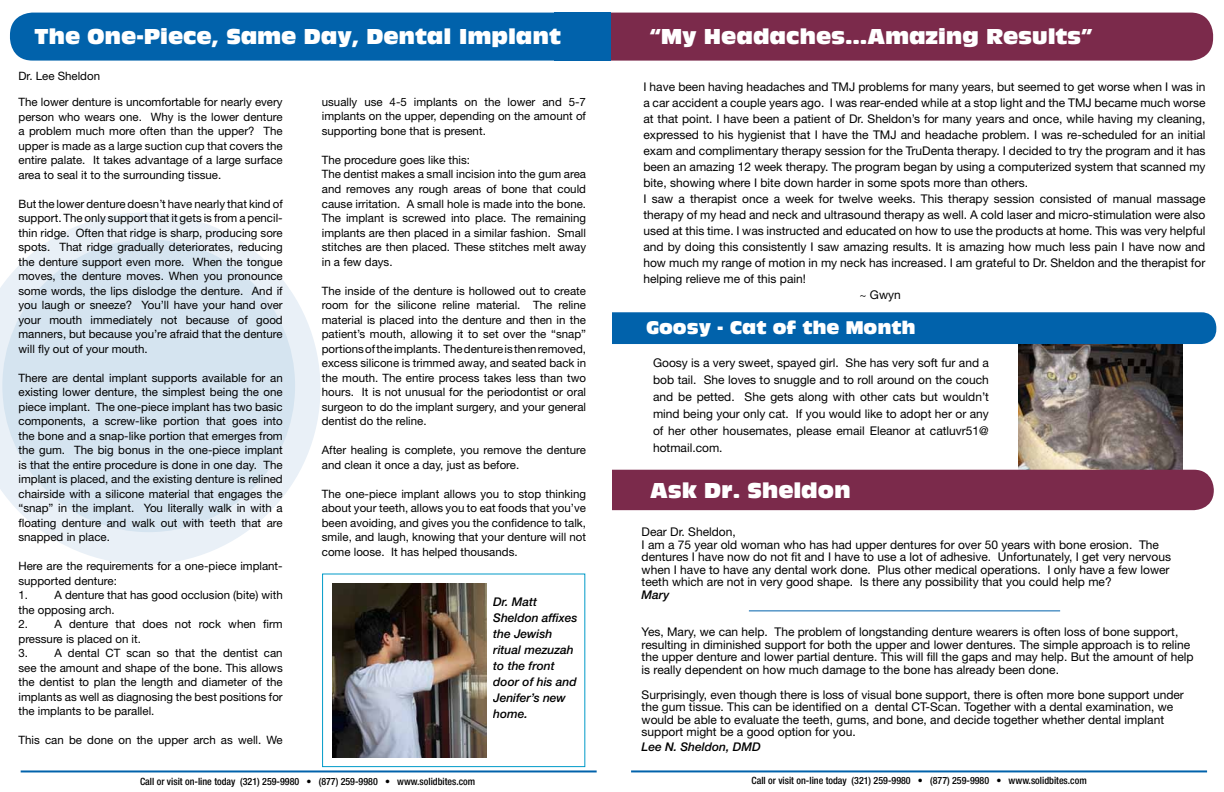
<style>
.page{position:relative;width:1224px;height:792px;background:#fff}
.page>*{position:absolute;margin:0;border:0;box-sizing:border-box;transform-origin:0 0}
.t1{font:20px "Antique Olive Compact";color:#fff}
.t2{font:17px "Antique Olive Compact";color:#fff}
.t3{font:12px/12.5px "Helvetica Neue";color:#000}
.t4{font:italic 500 12px/16px "Helvetica Neue";color:#000}
.t5{font:11.5px/14.5px "Helvetica Neue";color:#000;text-align:justify}
.t6{font:500 condensed 10px "Helvetica Neue";color:#000}
</style>
<div class="page">
<svg style="left:0;top:213px;width:320px;height:351px;fill:#e9f0f7"></svg>
<div style="left:2px;top:239px;width:293px;height:293px;background:#d5e4f0;border-radius:50%"></div>
<img style="left:1019px;top:344px;width:164px;height:126px">
<hr style="left:21px;top:770px;width:576px;height:2px;background:#0162ab">
<div style="left:589px;top:13px;width:624px;height:48px;background:#7b2a4b;border-radius:22px"></div>
<hr style="left:631px;top:770px;width:576px;height:2px;background:#0162ab">
<div style="left:596px;top:312px;width:620px;height:32px;background:#0162ab;border-radius:15px"></div>
<div style="left:592px;top:470px;width:622px;height:40px;background:#7b2a4b;border-radius:20px"></div>
<div style="left:589px;top:292px;width:22px;height:270px;background:#fff"></div>
<img style="left:333px;top:583px;width:153px;height:174px">
<div style="left:554px;top:13px;width:57px;height:48px;background:#0162ab"></div>
<div style="left:10px;top:13px;width:594px;height:48px;background:#0162ab;border-radius:22px"></div>
<div style="left:322px;top:574px;width:263px;height:193px;border:1px solid #009ac8"></div>
<hr style="left:749px;top:610px;width:311px;height:1px;background:#0162ab">
<h1 class="t1" style="left:35px;top:23px;width:528px">The One-Piece, Same Day, Dental Implant</h1>
<p class="t5" style="left:19px;top:68px;width:83px">Dr. Lee Sheldon</p>
<p class="t5" style="left:19px;top:95px;width:266px">The lower denture is uncomfortable for nearly every person who wears one. Why is the lower denture a problem much more often than the upper? The upper is made as a large suction cup that covers the entire palate. It takes advantage of a large surface area to seal it to the surrounding tissue.</p>
<p class="t5" style="left:19px;top:196px;width:266px">But the lower denture doesn’t have nearly that kind of support. The only support that it gets is from a pencil&shy;thin ridge. Often that ridge is sharp, producing sore spots. That ridge gradually deteriorates, reducing the denture support even more. When the tongue moves, the denture moves. When you pronounce some words, the lips dislodge the denture. And if you laugh or sneeze? You’ll have your hand over your mouth immediately not because of good manners, but because you’re afraid that the denture will fly out of your mouth.</p>
<p class="t5" style="left:19px;top:370px;width:266px">There are dental implant supports available for an existing lower denture, the simplest being the one piece implant. The one-piece implant has two basic components, a screw-like portion that goes into the bone and a snap-like portion that emerges from the gum. The big bonus in the one-piece implant is that the entire procedure is done in one day. The implant is placed, and the existing denture is relined chairside with a silicone material that engages the “snap” in the implant. You literally walk in with a floating denture and walk out with teeth that are snapped in place.</p>
<p class="t5" style="left:19px;top:559px;width:266px">Here are the requirements for a one-piece implant&shy;supported denture:</p>
<p class="t5" style="left:19px;top:588px;width:266px">1. A denture that has good occlusion (bite) with the opposing arch.</p>
<p class="t5" style="left:19px;top:617px;width:266px">2. A denture that does not rock when firm pressure is placed on it.</p>
<p class="t5" style="left:19px;top:646px;width:266px">3. A dental CT scan so that the dentist can see the amount and shape of the bone. This allows the dentist to plan the length and diameter of the implants as well as diagnosing the best positions for the implants to be parallel.</p>
<p class="t5" style="left:19px;top:733px;width:266px">This can be done on the upper arch as well. We</p>
<p class="t6" style="left:140px;top:775px;width:337px">Call or visit on-line today (321) 259-9980 • (877) 259-9980 • www.solidbites.com</p>
<p class="t5" style="left:322px;top:94px;width:266px">usually use 4-5 implants on the lower and 5-7 implants on the upper, depending on the amount of supporting bone that is present.</p>
<p class="t5" style="left:322px;top:153px;width:266px;text-align:left">The procedure goes like this:<br>The dentist makes a small incision into the gum area and removes any rough areas of bone that could cause irritation. A small hole is made into the bone.<br>The implant is screwed into place. The remaining implants are then placed in a similar fashion. Small stitches are then placed. These stitches melt away in a few days.</p>
<p class="t5" style="left:322px;top:283px;width:266px">The inside of the denture is hollowed out to create room for the silicone reline material. The reline material is placed into the denture and then in the patient’s mouth, allowing it to set over the “snap” portions of the implants. The denture is then removed, excess silicone is trimmed away, and seated back in the mouth. The entire process takes less than two hours. It is not unusual for the periodontist or oral surgeon to do the implant surgery, and your general dentist do the reline.</p>
<p class="t5" style="left:322px;top:443px;width:266px">After healing is complete, you remove the denture and clean it once a day, just as before.</p>
<p class="t5" style="left:322px;top:486px;width:266px">The one-piece implant allows you to stop thinking about your teeth, allows you to eat foods that you’ve been avoiding, and gives you the confidence to talk, smile, and laugh, knowing that your denture will not come loose. It has helped thousands.</p>
<p class="t4" style="left:493px;top:594px;width:86px">Dr. Matt<br>Sheldon affixes the Jewish ritual mezuzah to the front door of his and<br>Jenifer’s new home.</p>
<h1 class="t1" style="left:649px;top:22px;width:445px">“My Headaches...Amazing Results”</h1>
<p class="t3" style="left:643px;top:80px;width:564px">I have been having headaches and TMJ problems for many years, but seemed to get worse when I was in</p>
<p class="t3" style="left:643px;top:96px;width:564px">a car accident a couple years ago. I was rear-ended while at a stop light and the TMJ became much worse</p>
<p class="t3" style="left:643px;top:112px;width:564px">at that point. I have been a patient of Dr. Sheldon’s for many years and once, while having my cleaning,</p>
<p class="t3" style="left:643px;top:128px;width:564px">expressed to his hygienist that I have the TMJ and headache problem. I was re-scheduled for an initial</p>
<p class="t3" style="left:643px;top:144px;width:564px">exam and complimentary therapy session for the TruDenta therapy. I decided to try the program and it has</p>
<p class="t3" style="left:643px;top:160px;width:564px">been an amazing 12 week therapy. The program began by using a computerized system that scanned my</p>
<p class="t3" style="left:643px;top:176px;width:386px">bite, showing where I bite down harder in some spots more than others.</p>
<p class="t3" style="left:643px;top:192px;width:564px">I saw a therapist once a week for twelve weeks. This therapy session consisted of manual massage</p>
<p class="t3" style="left:643px;top:208px;width:564px">therapy of my head and neck and ultrasound therapy as well. A cold laser and micro-stimulation were also</p>
<p class="t3" style="left:643px;top:224px;width:564px">used at this time. I was instructed and educated on how to use the products at home. This was very helpful</p>
<p class="t3" style="left:643px;top:240px;width:564px">and by doing this consistently I saw amazing results. It is amazing how much less pain I have now and</p>
<p class="t3" style="left:643px;top:256px;width:563px">how much my range of motion in my neck has increased. I am grateful to Dr. Sheldon and the therapist for</p>
<p class="t3" style="left:643px;top:272px;width:164px">helping relieve me of this pain!</p>
<p class="t3" style="left:859px;top:288px;width:43px">~ Gwyn</p>
<h2 class="t2" style="left:646px;top:316px;width:271px">Goosy - Cat of the Month</h2>
<p class="t3" style="left:653px;top:354px;width:337px;line-height:17px;text-align:justify">Goosy is a very sweet, spayed girl. She has very soft fur and a bob tail. She loves to snuggle and to roll around on the couch and be petted. She gets along with other cats but wouldn’t mind being your only cat. If you would like to adopt her or any of her other housemates, please email Eleanor at catluvr51@ hotmail.com.</p>
<h1 class="t1" style="left:650px;top:477px;width:202px">Ask Dr. Sheldon</h1>
<p class="t3" style="left:642px;top:525px;width:531px">Dear Dr. Sheldon,<br>I am a 75 year old woman who has had upper dentures for over 50 years with bone erosion. The dentures I have now do not fit and I have to use a lot of adhesive. Unfortunately, I get very nervous when I have to have any dental work done. Plus other medical operations. I only have a few lower teeth which are not in very good shape. Is there any possibility that you could help me?</p>
<p class="t4" style="left:642px;top:586px;width:29px">Mary</p>
<p class="t3" style="left:642px;top:625px;width:554px">Yes, Mary, we can help. The problem of longstanding denture wearers is often loss of bone support, resulting in diminished support for both the upper and lower dentures. The simple approach is to reline the upper denture and lower partial denture. This will fill the gaps and may help. But the amount of help is really dependent on how much damage to the bone has already been done.</p>
<p class="t3" style="left:642px;top:688px;width:544px">Surprisingly, even though there is loss of visual bone support, there is often more bone support under the gum tissue. This can be identified on a dental CT-Scan. Together with a dental examination, we would be able to evaluate the teeth, gums, and bone, and decide together whether dental implant support might be a good option for you.</p>
<p class="t4" style="left:642px;top:738px;width:121px">Lee N. Sheldon, DMD</p>
<p class="t6" style="left:752px;top:775px;width:337px">Call or visit on-line today (321) 259-9980 • (877) 259-9980 • www.solidbites.com</p>
</div>
